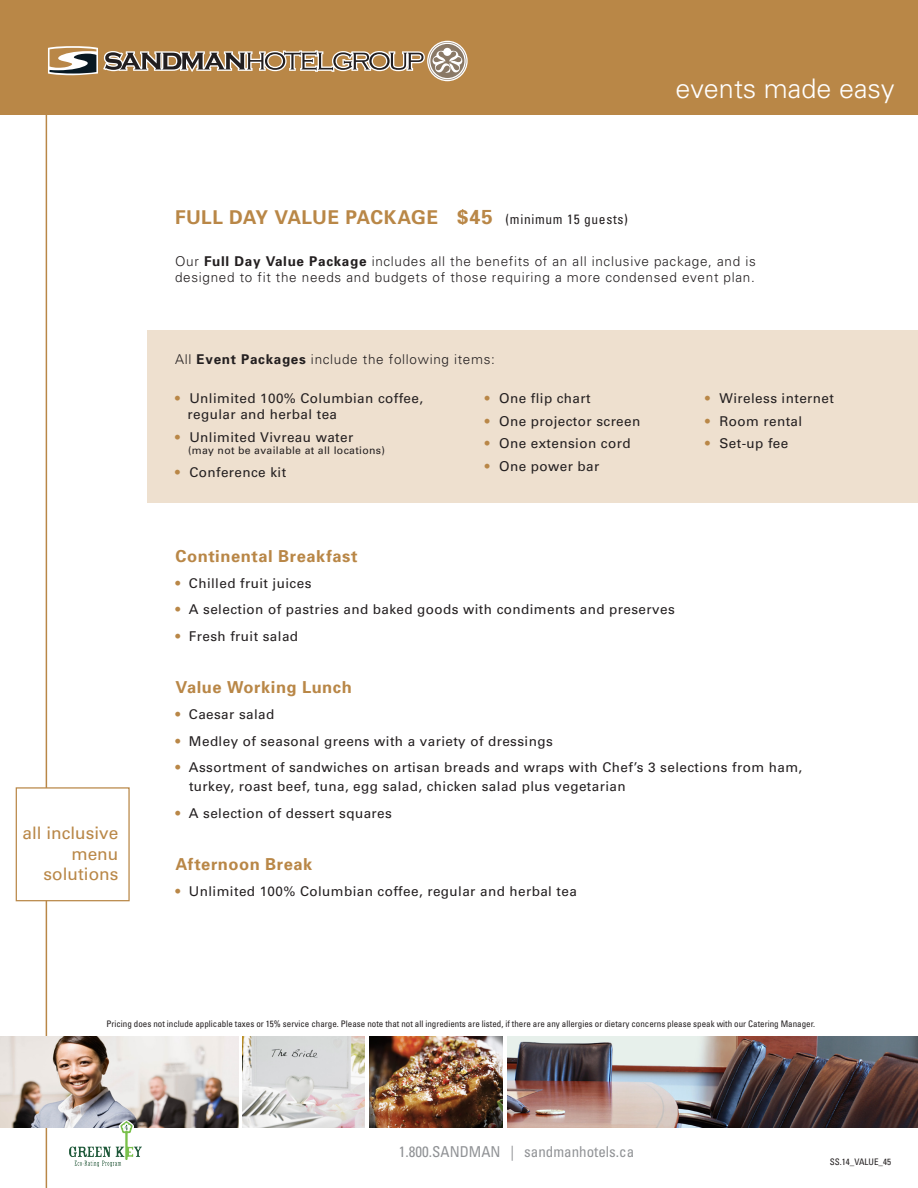
<style>
.page{position:relative;width:918px;height:1188px;background:#fff}
.page>*{position:absolute;margin:0;border:0;box-sizing:border-box;transform-origin:0 0}
.quote{font:300 27px "Univers";color:#fff}
.menu_discrip_part2{font:700 19.05px "Univers";letter-spacing:.015em;color:#b98747}
.quote-2{font:17.25px/20.7px "Univers";color:#b98747;text-align:right}
.menu_discrip_part2-2{font:700 16.5px "Univers";letter-spacing:.035em;color:#b98747}
.t1{font:condensed 15px "Univers";color:#919396}
.menu_discrip_part2-3{font:13.5px/16.2px "Univers";letter-spacing:.03em;color:#231f20}
.menu_discrip_part2-4{font:300 13.5px/16.2px "Univers";letter-spacing:.05em;color:#231f20}
.menu_discrip_part2-5{font:10.5px "Univers";letter-spacing:.03em;color:#231f20}
.body{font:condensed 9px "Univers";color:#231f20}
.s1{font-size:20.4px}
.s2{font-weight:400;font-stretch:condensed;font-size:13.5px;color:#231f20}
.s3{font-weight:700}
.s4{color:#b98747}
</style>
<div class="page">
<hr style="left:46px;top:104px;width:1px;height:1084px;background:#b98747">
<div style="left:16px;top:787px;width:114px;height:114px;background:#fff;border:1px solid #b98747"></div>
<img style="left:508px;top:1037px;width:410px;height:91px">
<img style="left:0;top:1037px;width:238px;height:91px">
<img style="left:242px;top:1037px;width:122px;height:91px">
<img style="left:369px;top:1037px;width:134px;height:91px">
<div style="left:0;top:0;width:918px;height:114px;background:#b98747"></div>
<svg style="left:427px;top:41px;width:41px;height:40px"></svg>
<svg style="left:48px;top:41px;width:418px;height:39px"></svg>
<svg style="left:119px;top:1120px;width:15px;height:1px"></svg>
<img style="left:70px;top:1121px;width:72px;height:45px">
<div style="left:148px;top:330px;width:770px;height:173px;background:#eee0cf"></div>
<p class="quote" style="left:675px;top:72px;width:221px">events made easy</p>
<p class="menu_discrip_part2" style="left:175px;top:205px;width:454px">FULL DAY VALUE PACKAGE <span class="s1">$45</span> <span class="s2">(minimum 15 guests)</span></p>
<p class="menu_discrip_part2-4" style="left:175px;top:253px;width:582px">Our <span class="s3">Full Day Value Package</span> includes all the benefits of an all inclusive package, and is designed to fit the needs and budgets of those requiring a more condensed event plan.</p>
<p class="quote-2" style="left:23px;top:822px;width:97px">all inclusive menu solutions</p>
<p class="menu_discrip_part2-4" style="left:175px;top:351px;width:321px">All <span class="s3">Event Packages</span> include the following items:</p>
<p class="menu_discrip_part2-3" style="left:188px;top:390px;width:237px;text-indent:-12px"><span class="s4">•</span> Unlimited 100% Columbian coffee, regular and herbal tea</p>
<p class="menu_discrip_part2-3" style="left:175px;top:429px;width:180px"><span class="s4">•</span> Unlimited Vivreau water</p>
<p class="menu_discrip_part2-5" style="left:188px;top:444px;width:198px">(may not be available at all locations)</p>
<p class="menu_discrip_part2-3" style="left:175px;top:464px;width:113px"><span class="s4">•</span> Conference kit</p>
<p class="menu_discrip_part2-3" style="left:485px;top:390px;width:107px"><span class="s4">•</span> One flip chart</p>
<p class="menu_discrip_part2-3" style="left:485px;top:413px;width:157px"><span class="s4">•</span> One projector screen</p>
<p class="menu_discrip_part2-3" style="left:485px;top:436px;width:147px"><span class="s4">•</span> One extension cord</p>
<p class="menu_discrip_part2-3" style="left:485px;top:459px;width:116px"><span class="s4">•</span> One power bar</p>
<p class="menu_discrip_part2-2" style="left:176px;top:545px;width:184px">Continental Breakfast</p>
<p class="menu_discrip_part2-3" style="left:176px;top:575px;width:137px"><span class="s4">•</span> Chilled fruit juices</p>
<p class="menu_discrip_part2-3" style="left:176px;top:601px;width:501px"><span class="s4">•</span> A selection of pastries and baked goods with condiments and preserves</p>
<p class="menu_discrip_part2-3" style="left:176px;top:628px;width:124px"><span class="s4">•</span> Fresh fruit salad</p>
<p class="menu_discrip_part2-3" style="left:705px;top:390px;width:130px"><span class="s4">•</span> Wireless internet</p>
<p class="menu_discrip_part2-3" style="left:705px;top:413px;width:99px"><span class="s4">•</span> Room rental</p>
<p class="menu_discrip_part2-3" style="left:705px;top:436px;width:85px"><span class="s4">•</span> Set-up fee</p>
<p class="menu_discrip_part2-2" style="left:176px;top:677px;width:178px">Value Working Lunch</p>
<p class="menu_discrip_part2-3" style="left:176px;top:706px;width:100px"><span class="s4">•</span> Caesar salad</p>
<p class="menu_discrip_part2-3" style="left:176px;top:733px;width:379px"><span class="s4">•</span> Medley of seasonal greens with a variety of dressings</p>
<p class="menu_discrip_part2-3" style="left:189px;top:757px;width:615px;line-height:19.5px;text-indent:-14px"><span class="s4">•</span> Assortment of sandwiches on artisan breads and wraps with Chef’s 3 selections from ham, turkey, roast beef, tuna, egg salad, chicken salad plus vegetarian</p>
<p class="menu_discrip_part2-3" style="left:176px;top:805px;width:218px"><span class="s4">•</span> A selection of dessert squares</p>
<p class="menu_discrip_part2-2" style="left:176px;top:854px;width:138px">Afternoon Break</p>
<p class="menu_discrip_part2-3" style="left:176px;top:883px;width:403px"><span class="s4">•</span> Unlimited 100% Columbian coffee, regular and herbal tea</p>
<p class="body" style="left:106px;top:1018px;width:710px">Pricing does not include applicable taxes or 15% service charge. Please note that not all ingredients are listed, if there are any allergies or dietary concerns please speak with our Catering Manager.</p>
<p class="t1" style="left:399px;top:1142px;width:237px">1.800.SANDMAN | sandmanhotels.ca</p>
<p class="body" style="left:830px;top:1156px;width:63px">SS.14_VALUE_45</p>
</div>
